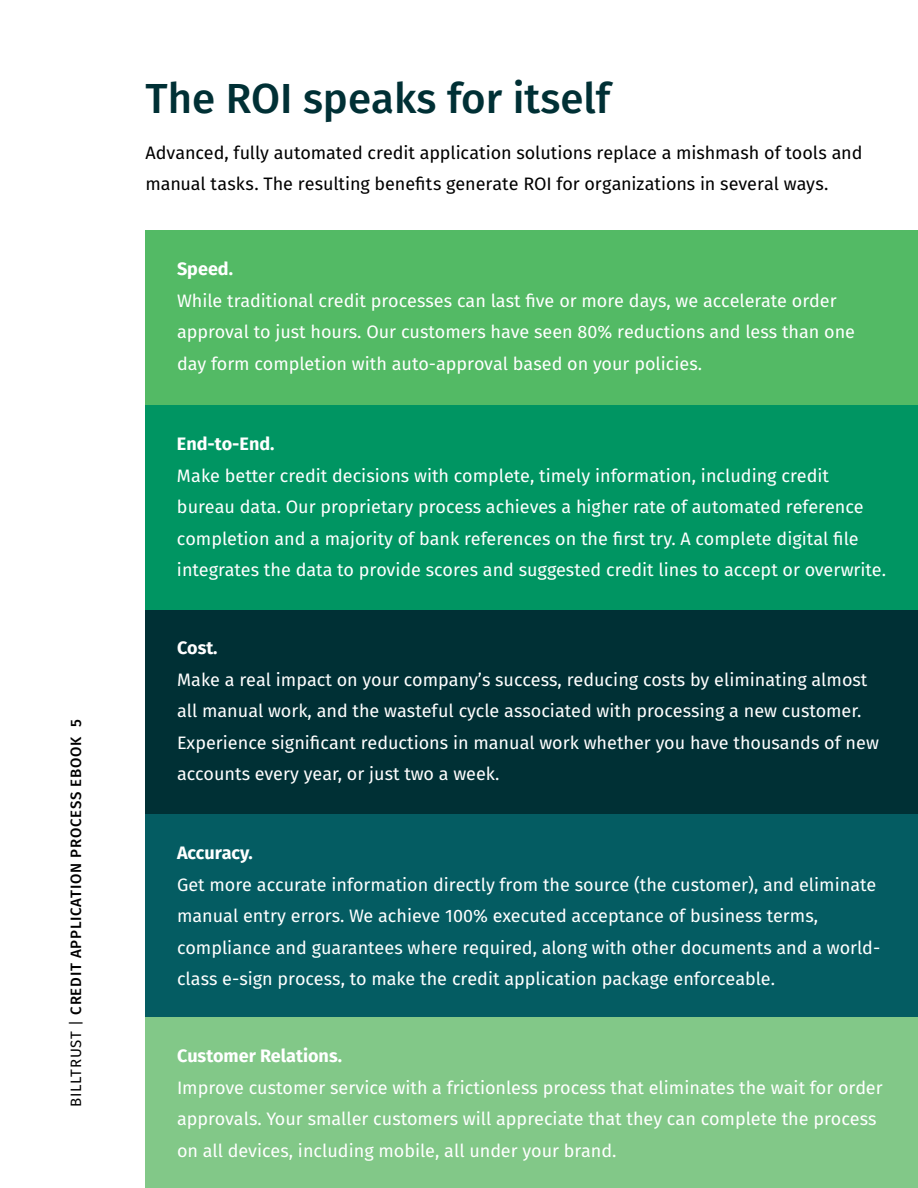
<style>
.page{position:relative;width:918px;height:1188px;background:#fff}
.page>*{position:absolute;margin:0;border:0;box-sizing:border-box;transform-origin:0 0}
.t1{font:500 42px "Fira Sans";color:#003035}
.t2{font:18px/31.5px "Fira Sans";color:#fff}
.t3{font:18px/31.5px "Fira Sans";letter-spacing:-.005em;color:#000}
.t4{font:700 18px "Fira Sans";color:#fff}
.t5{font:500 15px "Fira Sans";letter-spacing:.05em;color:#000}
.s1{font-weight:400}
</style>
<div class="page">
<div style="left:146px;top:230px;width:772px;height:175px;background:#53ba65"></div>
<div style="left:146px;top:609px;width:772px;height:205px;background:#003035"></div>
<div style="left:146px;top:814px;width:772px;height:203px;background:#045c62"></div>
<div style="left:146px;top:405px;width:772px;height:204px;background:#009562"></div>
<div style="left:146px;top:1017px;width:772px;height:171px;background:#82c888"></div>
<p class="t5" style="left:65px;top:1107px;width:389px;rotate:-90deg"><span class="s1">BILLTRUST |</span> CREDIT APPLICATION PROCESS EBOOK 5</p>
<h1 class="t1" style="left:146px;top:68px;width:467px">The ROI speaks for itself</h1>
<p class="t3" style="left:146px;top:137px;width:718px">Advanced, fully automated credit application solutions replace a mishmash of tools and manual tasks. The resulting benefits generate ROI for organizations in several ways.</p>
<p class="t4" style="left:177px;top:257px;width:58px">Speed.</p>
<p class="t2" style="left:177px;top:285px;width:680px">While traditional credit processes can last five or more days, we accelerate order approval to just hours. Our customers have seen 80% reductions and less than one day form completion with auto-approval based on your policies.</p>
<p class="t4" style="left:177px;top:431px;width:99px">End-to-End.</p>
<p class="t2" style="left:177px;top:459px;width:711px">Make better credit decisions with complete, timely information, including credit bureau data. Our proprietary process achieves a higher rate of automated reference completion and a majority of bank references on the first try. A complete digital file integrates the data to provide scores and suggested credit lines to accept or overwrite.</p>
<p class="t4" style="left:177px;top:635px;width:42px">Cost.</p>
<p class="t2" style="left:177px;top:664px;width:703px">Make a real impact on your company’s success, reducing costs by eliminating almost all manual work, and the wasteful cycle associated with processing a new customer.<br>Experience significant reductions in manual work whether you have thousands of new accounts every year, or just two a week.</p>
<p class="t4" style="left:177px;top:840px;width:77px">Accuracy.</p>
<p class="t2" style="left:177px;top:869px;width:705px">Get more accurate information directly from the source (the customer), and eliminate manual entry errors. We achieve 100% executed acceptance of business terms, compliance and guarantees where required, along with other documents and a world&shy;class e-sign process, to make the credit application package enforceable.</p>
<p class="t4" style="left:177px;top:1043px;width:167px">Customer Relations.</p>
<p class="t2" style="left:177px;top:1072px;width:707px">Improve customer service with a frictionless process that eliminates the wait for order approvals. Your smaller customers will appreciate that they can complete the process on all devices, including mobile, all under your brand.</p>
</div>
